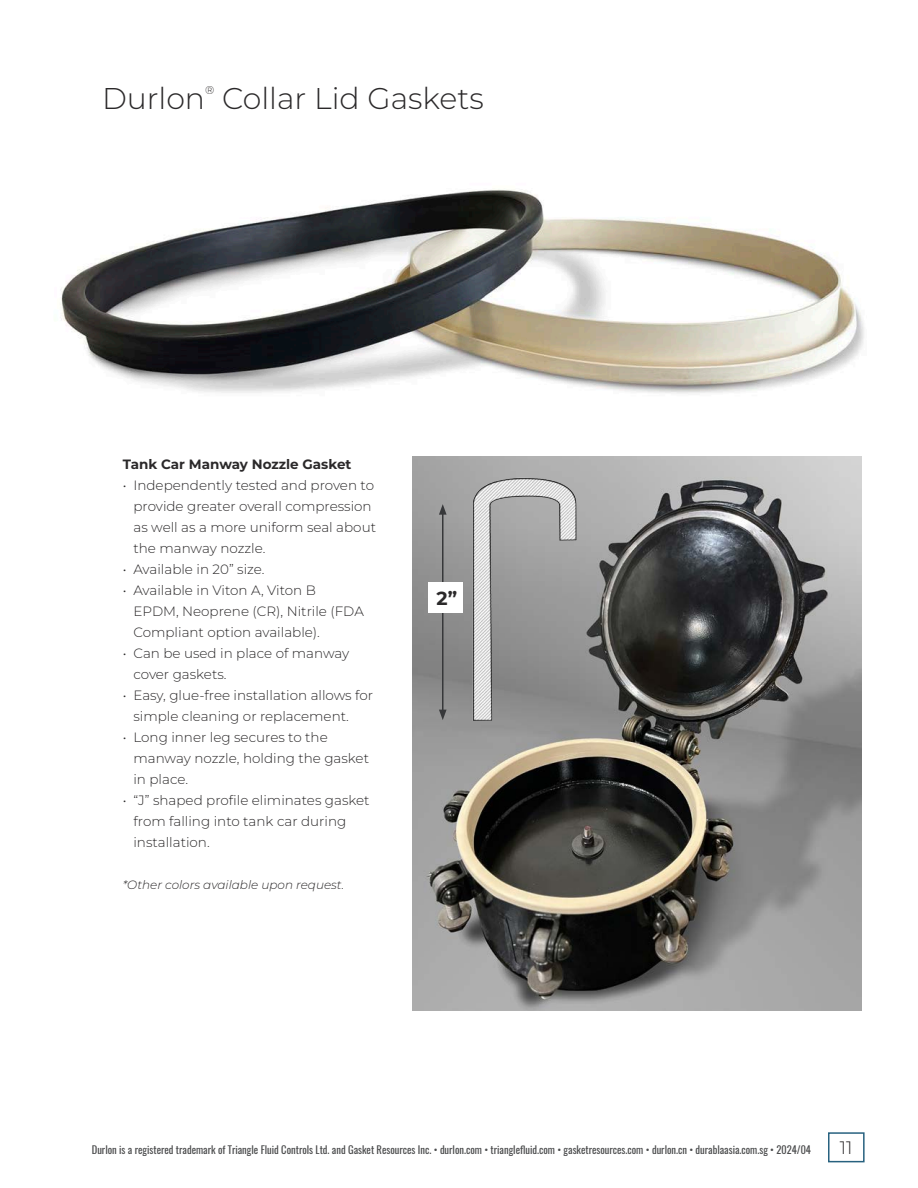
<style>
.page{position:relative;width:918px;height:1188px;background:#fff}
.page>*{position:absolute;margin:0;border:0;box-sizing:border-box;transform-origin:0 0}
.t1{font:300 30px "Montserrat";color:#2b292a}
.t2{font:700 18.9px "Montserrat";color:#2b292a}
.t3{font:300 18px "Montserrat";color:#2b292a}
.t4{font:300 13.5px/21px "Montserrat";color:#2b292a}
.t5{font:700 13.5px "Montserrat";color:#2b292a}
.t6{font:italic 300 12px "Montserrat";color:#2b292a}
.t7{font:300 11.4px "Montserrat";color:#2b292a}
.t8{font:10.5px "Oswald";color:#4b4c4d}
</style>
<div class="page">
<div style="left:828px;top:1132px;width:37px;height:30px;border:2px solid #27617f"></div>
<img style="left:60px;top:189px;width:804px;height:205px">
<img style="left:413px;top:456px;width:449px;height:555px">
<hr style="left:442px;top:512px;width:2px;height:200px;background:#37383a">
<svg style="left:439px;top:504px;width:8px;height:11px"></svg>
<svg style="left:439px;top:710px;width:8px;height:10px"></svg>
<div style="left:428px;top:582px;width:35px;height:30px;background:#fff"></div>
<img style="left:463px;top:476px;width:123px;height:245px">
<p class="t1" style="left:102px;top:79px;width:105px">Durlon</p>
<p class="t7" style="left:205px;top:82px;width:11px">®</p>
<p class="t1" style="left:222px;top:79px;width:263px">Collar Lid Gaskets</p>
<p class="t5" style="left:123px;top:456px;width:230px">Tank Car Manway Nozzle Gasket</p>
<p class="t4" style="left:133px;top:475px;width:244px;text-indent:-11px">• Independently tested and proven to provide greater overall compression as well as a more uniform seal about the manway nozzle.</p>
<p class="t4" style="left:123px;top:559px;width:143px">• Available in 20” size.</p>
<p class="t4" style="left:133px;top:580px;width:232px;text-indent:-11px">• Available in Viton A, Viton B<br>EPDM, Neoprene (CR), Nitrile (FDA<br>Compliant option available).</p>
<p class="t4" style="left:133px;top:643px;width:217px;text-indent:-11px">• Can be used in place of manway cover gaskets.</p>
<p class="t4" style="left:133px;top:685px;width:241px;text-indent:-11px">• Easy, glue-free installation allows for simple cleaning or replacement.</p>
<p class="t4" style="left:133px;top:727px;width:237px;text-indent:-11px">• Long inner leg secures to the manway nozzle, holding the gasket in place.</p>
<p class="t4" style="left:133px;top:790px;width:238px;text-indent:-11px">• “J” shaped profile eliminates gasket from falling into tank car during installation.</p>
<p class="t6" style="left:123px;top:877px;width:223px">*Other colors available upon request.</p>
<p class="t2" style="left:437px;top:585px;width:22px">2”</p>
<p class="t8" style="left:92px;top:1142px;width:721px">Durlon is a registered trademark of Triangle Fluid Controls Ltd. and Gasket Resources Inc. • durlon.com • trianglefluid.com • gasketresources.com • durlon.cn • durablaasia.com.sg • 2024/04</p>
<h3 class="t3" style="left:840px;top:1136px;width:14px">11</h3>
</div>
